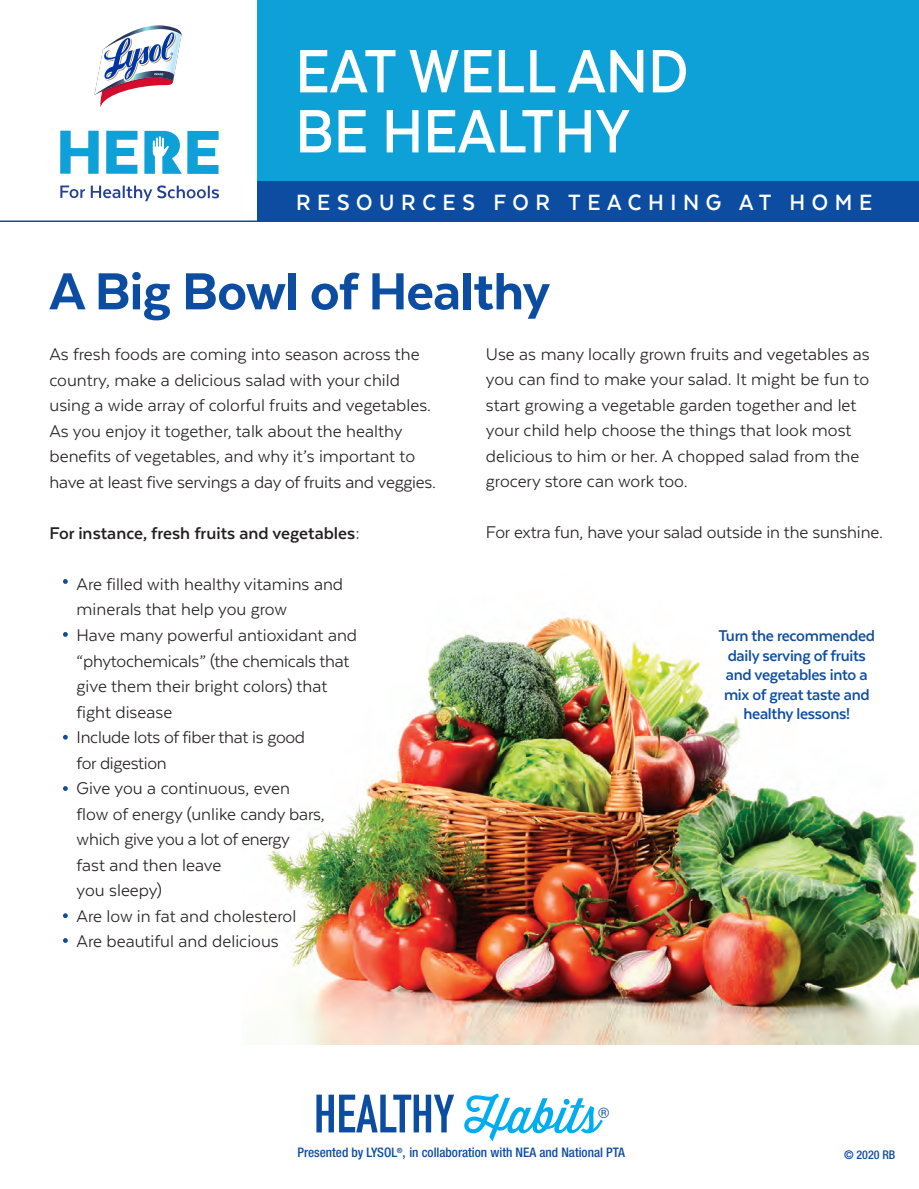
<style>
.page{position:relative;width:919px;height:1189px;background:#fff}
.page>*{position:absolute;margin:0;border:0;box-sizing:border-box;transform-origin:0 0}
.t1{font:700 70.5px/60px "Texta";color:#fff;scale:.9 1}
.t2{font:800 60px "Texta";letter-spacing:-.015em;color:#0d4da1}
.t3{font:700 25.5px "Texta";letter-spacing:.275em;color:#fff;scale:.95 1}
.t4{font:19.5px/25.5px "Texta";color:#231f20}
.t5{font:700 19.5px "Texta";color:#231f20}
.t6{font:700 18px/19.5px "Texta";letter-spacing:-.02em;color:#0d4da1;text-align:center}
.t7{font:14.4px "Helvetica";color:#0d4da1}
.t8{font:500 condensed 13.2px "Helvetica Neue";color:#0d4da1}
.t9{font:500 condensed 12px "Helvetica Neue";color:#0d4da1}
</style>
<div class="page">
<svg style="left:316px;top:1094px;width:138px;height:38px"></svg>
<svg style="left:464px;top:1093px;width:138px;height:47px"></svg>
<svg style="left:94px;top:25px;width:88px;height:82px"></svg>
<svg style="left:60px;top:131px;width:39px;height:43px"></svg>
<svg style="left:106px;top:131px;width:31px;height:43px"></svg>
<svg style="left:187px;top:131px;width:31px;height:43px"></svg>
<svg style="left:144px;top:131px;width:37px;height:43px"></svg>
<svg style="left:60px;top:185px;width:25px;height:13px"></svg>
<svg style="left:91px;top:185px;width:128px;height:16px"></svg>
<div style="left:257px;top:0;width:661px;height:221px;background:#0da1d8"></div>
<hr style="left:0;top:220px;width:918px;height:2px;background:#0d4da1">
<div style="left:257px;top:181px;width:661px;height:41px;background:#0d4da1"></div>
<img style="left:265px;top:615px;width:653px;height:428px">
<svg style="left:63px;top:579px;width:5px;height:4px"></svg>
<svg style="left:63px;top:632px;width:5px;height:4px"></svg>
<svg style="left:63px;top:734px;width:5px;height:5px"></svg>
<svg style="left:63px;top:786px;width:5px;height:4px"></svg>
<svg style="left:63px;top:938px;width:5px;height:4px"></svg>
<svg style="left:63px;top:913px;width:5px;height:4px"></svg>
<h1 class="t1" style="left:295px;top:40px;width:438px">EAT WELL AND<br>BE HEALTHY</h1>
<h3 class="t3" style="left:296px;top:189px;width:607px">RESOURCES FOR TEACHING AT HOME</h3>
<h2 class="t2" style="left:49px;top:260px;width:502px">A Big Bowl of Healthy</h2>
<p class="t4" style="left:485px;top:341px;width:385px">Use as many locally grown fruits and vegetables as you can find to make your salad. It might be fun to start growing a vegetable garden together and let your child help choose the things that look most delicious to him or her. A chopped salad from the grocery store can work too.</p>
<p class="t4" style="left:485px;top:519px;width:398px">For extra fun, have your salad outside in the sunshine.</p>
<p class="t4" style="left:49px;top:341px;width:388px">As fresh foods are coming into season across the country, make a delicious salad with your child using a wide array of colorful fruits and vegetables.<br>As you enjoy it together, talk about the healthy benefits of vegetables, and why it’s important to have at least five servings a day of fruits and veggies.</p>
<p class="t5" style="left:49px;top:523px;width:311px">For instance, fresh fruits and vegetables:</p>
<p class="t4" style="left:76px;top:571px;width:282px">Are filled with healthy vitamins and minerals that help you grow<br>Have many powerful antioxidant and “phytochemicals” (the chemicals that give them their bright colors) that fight disease<br>Include lots of fiber that is good<br>for digestion<br>Give you a continuous, even<br>flow of energy (unlike candy bars, which give you a lot of energy<br>fast and then leave<br>you sleepy)<br>Are low in fat and cholesterol<br>Are beautiful and delicious</p>
<p class="t6" style="left:718px;top:625px;width:158px">Turn the recommended daily serving of fruits and vegetables into a mix of great taste and healthy lessons!</p>
<p class="t7" style="left:598px;top:1101px;width:12px">®</p>
<p class="t8" style="left:297px;top:1144px;width:329px">Presented by LYSOL<sup>®</sup>, in collaboration with NEA and National PTA</p>
<p class="t9" style="left:843px;top:1147px;width:53px">© 2020 RB</p>
</div>
